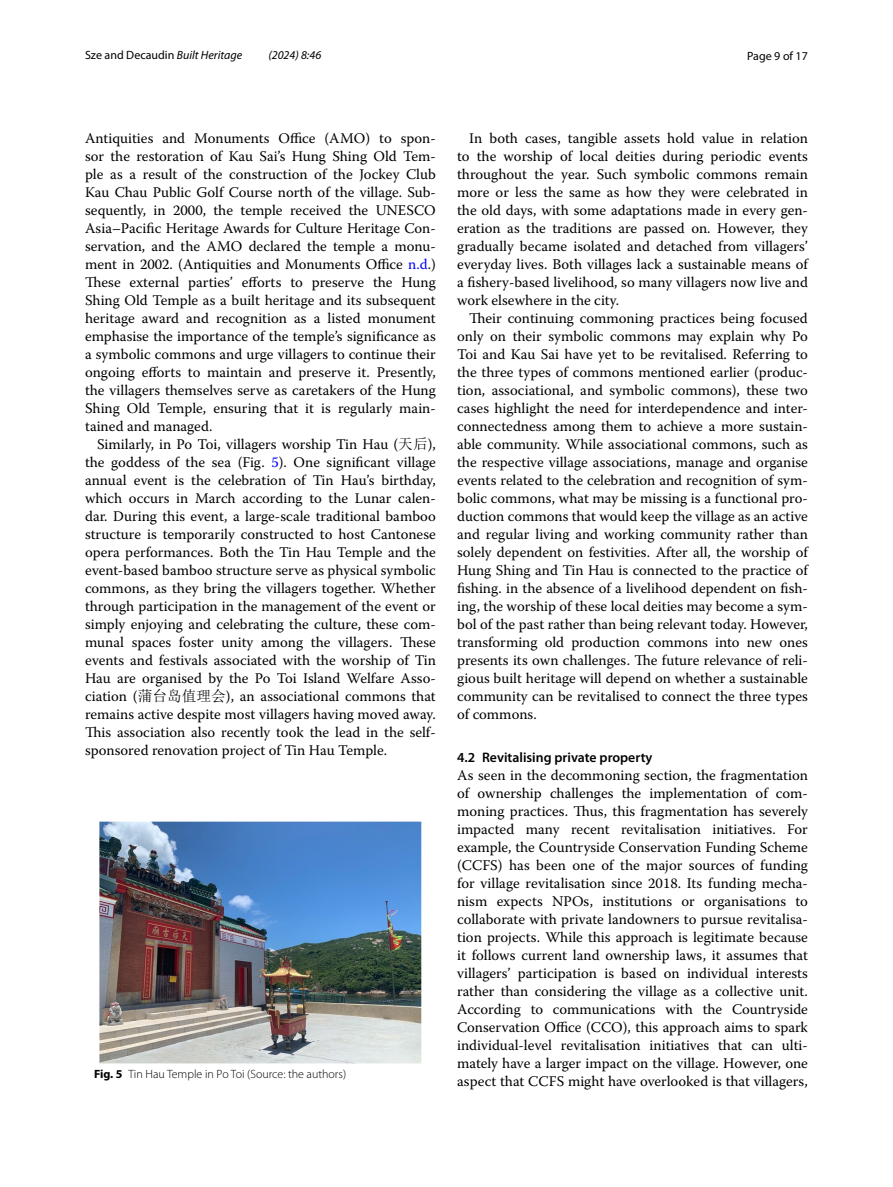
<style>
.page{position:relative;width:893px;height:1187px;background:#fff}
.page>*{position:absolute;margin:0;border:0;box-sizing:border-box;transform-origin:0 0}
.t1{font:14.7px/18px "Warnock Pro";color:#000;text-align:justify}
.t2{font:600 13.8px "Myriad Pro";color:#000}
.t3{font:300 12px "Myriad Pro";color:#000}
.t4{font:12px "Myriad Pro";color:#000}
.t5{font:italic 12px "Myriad Pro";color:#000}
.s1{font-style:italic}
.s2{color:#00f}
.s3{font-family:"Sim Sun"}
.s4{font-weight:700}
</style>
<div class="page">
<img style="left:100px;top:821px;width:321px;height:241px">
<p class="t4" style="left:85px;top:48px;width:159px">Sze and Decaudin <span class="s1">Built Heritage</span></p>
<p class="t5" style="left:268px;top:48px;width:54px">(2024) 8:46</p>
<p class="t4" style="left:747px;top:48px;width:62px">Page 9 of 17</p>
<p class="t1" style="left:85px;top:128px;width:352px">Antiquities and Monuments Office (AMO) to spon&shy;sor the restoration of Kau Sai’s Hung Shing Old Tem&shy;ple as a result of the construction of the Jockey Club Kau Chau Public Golf Course north of the village. Sub&shy;sequently, in 2000, the temple received the UNESCO Asia–Pacific Heritage Awards for Culture Heritage Con&shy;servation, and the AMO declared the temple a monu&shy;ment in 2002. (Antiquities and Monuments Office <span class="s2">n.d</span>.)<br>These external parties’ efforts to preserve the Hung Shing Old Temple as a built heritage and its subsequent heritage award and recognition as a listed monument emphasise the importance of the temple’s significance as a symbolic commons and urge villagers to continue their ongoing efforts to maintain and preserve it. Presently, the villagers themselves serve as caretakers of the Hung Shing Old Temple, ensuring that it is regularly main&shy;tained and managed.</p>
<p class="t1" style="left:85px;top:434px;width:352px;text-indent:12px">Similarly, in Po Toi, villagers worship Tin Hau (<span class="s3">天后</span>), the goddess of the sea (Fig. <span class="s2">5</span>). One significant village annual event is the celebration of Tin Hau’s birthday, which occurs in March according to the Lunar calen&shy;dar. During this event, a large-scale traditional bamboo structure is temporarily constructed to host Cantonese opera performances. Both the Tin Hau Temple and the event-based bamboo structure serve as physical symbolic commons, as they bring the villagers together. Whether through participation in the management of the event or simply enjoying and celebrating the culture, these com&shy;munal spaces foster unity among the villagers. These events and festivals associated with the worship of Tin Hau are organised by the Po Toi Island Welfare Asso&shy;ciation (<span class="s3">蒲台岛值理会</span>), an associational commons that remains active despite most villagers having moved away.<br>This association also recently took the lead in the self&shy;sponsored renovation project of Tin Hau Temple.</p>
<p class="t3" style="left:94px;top:1067px;width:254px"><span class="s4">Fig. 5</span> Tin Hau Temple in Po Toi (Source: the authors)</p>
<p class="t1" style="left:457px;top:128px;width:352px;text-indent:12px">In both cases, tangible assets hold value in relation to the worship of local deities during periodic events throughout the year. Such symbolic commons remain more or less the same as how they were celebrated in the old days, with some adaptations made in every gen&shy;eration as the traditions are passed on. However, they gradually became isolated and detached from villagers’ everyday lives. Both villages lack a sustainable means of a fishery-based livelihood, so many villagers now live and work elsewhere in the city.</p>
<p class="t1" style="left:457px;top:308px;width:352px;text-indent:12px">Their continuing commoning practices being focused only on their symbolic commons may explain why Po Toi and Kau Sai have yet to be revitalised. Referring to the three types of commons mentioned earlier (produc&shy;tion, associational, and symbolic commons), these two cases highlight the need for interdependence and inter&shy;connectedness among them to achieve a more sustain&shy;able community. While associational commons, such as the respective village associations, manage and organise events related to the celebration and recognition of sym&shy;bolic commons, what may be missing is a functional pro&shy;duction commons that would keep the village as an active and regular living and working community rather than solely dependent on festivities. After all, the worship of Hung Shing and Tin Hau is connected to the practice of fishing. in the absence of a livelihood dependent on fish&shy;ing, the worship of these local deities may become a sym&shy;bol of the past rather than being relevant today. However, transforming old production commons into new ones presents its own challenges. The future relevance of reli&shy;gious built heritage will depend on whether a sustainable community can be revitalised to connect the three types of commons.</p>
<p class="t2" style="left:457px;top:748px;width:197px">4.2 Revitalising private property</p>
<p class="t1" style="left:457px;top:766px;width:352px">As seen in the decommoning section, the fragmentation of ownership challenges the implementation of com&shy;moning practices. Thus, this fragmentation has severely impacted many recent revitalisation initiatives. For example, the Countryside Conservation Funding Scheme (CCFS) has been one of the major sources of funding for village revitalisation since 2018. Its funding mecha&shy;nism expects NPOs, institutions or organisations to collaborate with private landowners to pursue revitalisa&shy;tion projects. While this approach is legitimate because it follows current land ownership laws, it assumes that villagers’ participation is based on individual interests rather than considering the village as a collective unit.<br>According to communications with the Countryside Conservation Office (CCO), this approach aims to spark individual-level revitalisation initiatives that can ulti&shy;mately have a larger impact on the village. However, one aspect that CCFS might have overlooked is that villagers,</p>
</div>
